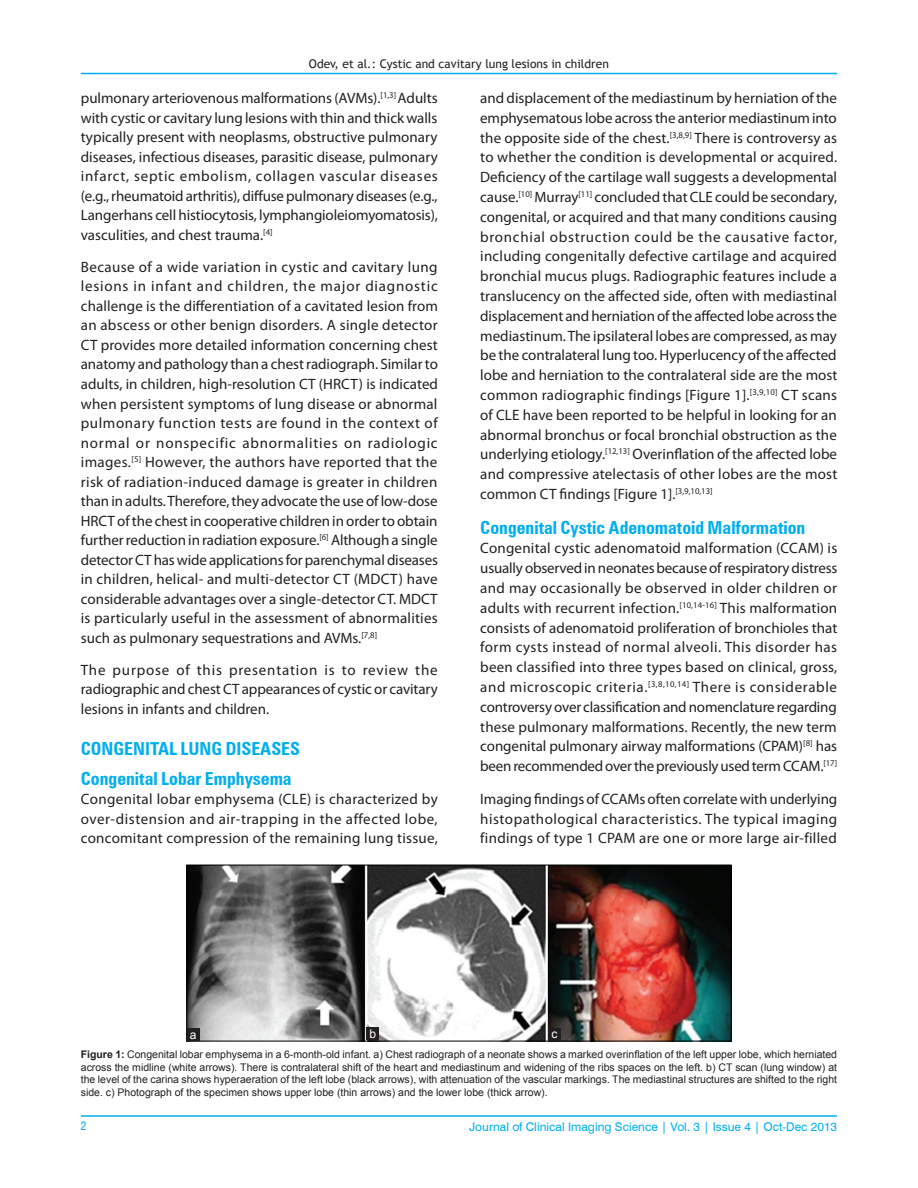
<style>
.page{position:relative;width:918px;height:1188px;background:#fff}
.page>*{position:absolute;margin:0;border:0;box-sizing:border-box;transform-origin:0 0}
.t1{font:700 condensed 18px "Zurich BT";color:#00aeef}
.TX{font:15px/19.8px "Myriad Pro";color:#231f20;text-align:justify}
.VRF{font:12px "Swiss 721 BT";color:#00aeef}
.t2{font:12px "Trebuchet MS";color:#231f20}
.LABEL{font:12px "Arial";color:#fff}
.V_FOLIO{font:condensed 12px "Helvetica";color:#00aeef}
.FGC{font:10.5px/12.8px "Arial";color:#231f20;text-align:justify}
.s1{font-weight:700}
</style>
<div class="page">
<hr style="left:81px;top:73px;width:756px;height:1px;background:#00aeef">
<hr style="left:81px;top:1116px;width:756px;height:1px;background:#00aeef">
<img style="left:189px;top:867px;width:540px;height:172px">
<div style="left:187px;top:865px;width:544px;height:176px;border:1px solid #000"></div>
<div style="left:187px;top:1028px;width:13px;height:13px;background:#231f20"></div>
<div style="left:366px;top:1027px;width:13px;height:13px;background:#231f20"></div>
<div style="left:548px;top:1028px;width:13px;height:13px;background:#231f20"></div>
<p class="t2" style="left:309px;top:56px;width:301px">Odev, et al.: Cystic and cavitary lung lesions in children</p>
<p class="TX" style="left:81px;top:88px;width:359px">pulmonary arteriovenous malformations (AVMs).<sup>[1,3]</sup> Adults with cystic or cavitary lung lesions with thin and thick walls typically present with neoplasms, obstructive pulmonary diseases, infectious diseases, parasitic disease, pulmonary infarct, septic embolism, collagen vascular diseases (e.g., rheumatoid arthritis), diffuse pulmonary diseases (e.g., Langerhans cell histiocytosis, lymphangioleiomyomatosis), vasculities, and chest trauma.<sup>[4]</sup></p>
<p class="TX" style="left:81px;top:257px;width:359px">Because of a wide variation in cystic and cavitary lung lesions in infant and children, the major diagnostic challenge is the differentiation of a cavitated lesion from an abscess or other benign disorders. A single detector CT provides more detailed information concerning chest anatomy and pathology than a chest radiograph. Similar to adults, in children, high‑resolution CT (HRCT) is indicated when persistent symptoms of lung disease or abnormal pulmonary function tests are found in the context of normal or nonspecific abnormalities on radiologic images.<sup>[5]</sup> However, the authors have reported that the risk of radiation‑induced damage is greater in children than in adults. Therefore, they advocate the use of low‑dose HRCT of the chest in cooperative children in order to obtain further reduction in radiation exposure.<sup>[6]</sup> Although a single detector CT has wide applications for parenchymal diseases in children, helical‑ and multi‑detector CT (MDCT) have considerable advantages over a single‑detector CT. MDCT is particularly useful in the assessment of abnormalities such as pulmonary sequestrations and AVMs.<sup>[7,8]</sup></p>
<p class="TX" style="left:81px;top:660px;width:359px">The purpose of this presentation is to review the radiographic and chest CT appearances of cystic or cavitary lesions in infants and children.</p>
<h1 class="t1" style="left:81px;top:737px;width:221px">CONGENITAL LUNG DISEASES</h1>
<h2 class="t1" style="left:81px;top:767px;width:212px">Congenital Lobar Emphysema</h2>
<p class="TX" style="left:81px;top:789px;width:359px">Congenital lobar emphysema (CLE) is characterized by over‑distension and air‑trapping in the affected lobe, concomitant compression of the remaining lung tissue,</p>
<p class="TX" style="left:480px;top:88px;width:359px">and displacement of the mediastinum by herniation of the emphysematous lobe across the anterior mediastinum into the opposite side of the chest.<sup>[3,8,9]</sup> There is controversy as to whether the condition is developmental or acquired.<br>Deficiency of the cartilage wall suggests a developmental cause.<sup>[10]</sup> Murray<sup>[11]</sup> concluded that CLE could be secondary, congenital, or acquired and that many conditions causing bronchial obstruction could be the causative factor, including congenitally defective cartilage and acquired bronchial mucus plugs. Radiographic features include a translucency on the affected side, often with mediastinal displacement and herniation of the affected lobe across the mediastinum. The ipsilateral lobes are compressed, as may be the contralateral lung too. Hyperlucency of the affected lobe and herniation to the contralateral side are the most common radiographic findings [Figure 1].<sup>[3,9,10]</sup> CT scans of CLE have been reported to be helpful in looking for an abnormal bronchus or focal bronchial obstruction as the underlying etiology.<sup>[12,13]</sup> Overinflation of the affected lobe and compressive atelectasis of other lobes are the most common CT findings [Figure 1].<sup>[3,9,10,13]</sup></p>
<h2 class="t1" style="left:480px;top:516px;width:327px">Congenital Cystic Adenomatoid Malformation</h2>
<p class="TX" style="left:480px;top:538px;width:359px">Congenital cystic adenomatoid malformation (CCAM) is usually observed in neonates because of respiratory distress and may occasionally be observed in older children or adults with recurrent infection.<sup>[10,14‑16]</sup> This malformation consists of adenomatoid proliferation of bronchioles that form cysts instead of normal alveoli. This disorder has been classified into three types based on clinical, gross, and microscopic criteria.<sup>[3,8,10,14]</sup> There is considerable controversy over classification and nomenclature regarding these pulmonary malformations. Recently, the new term congenital pulmonary airway malformations (CPAM)<sup>[8]</sup> has been recommended over the previously used term CCAM.<sup>[17]</sup></p>
<p class="TX" style="left:480px;top:789px;width:359px">Imaging findings of CCAMs often correlate with underlying histopathological characteristics. The typical imaging findings of type 1 CPAM are one or more large air‑filled</p>
<p class="LABEL" style="left:190px;top:1027px;width:8px">a</p>
<p class="LABEL" style="left:370px;top:1026px;width:8px">b</p>
<p class="LABEL" style="left:552px;top:1026px;width:7px">c</p>
<p class="FGC" style="left:81px;top:1048px;width:758px"><span class="s1">Figure 1:</span> Congenital lobar emphysema in a 6-month-old infant. a) Chest radiograph of a neonate shows a marked overinflation of the left upper lobe, which herniated across the midline (white arrows). There is contralateral shift of the heart and mediastinum and widening of the ribs spaces on the left. b) CT scan (lung window) at the level of the carina shows hyperaeration of the left lobe (black arrows), with attenuation of the vascular markings. The mediastinal structures are shifted to the right side. c) Photograph of the specimen shows upper lobe (thin arrows) and the lower lobe (thick arrow).</p>
<p class="V_FOLIO" style="left:81px;top:1119px;width:7px">2</p>
<p class="VRF" style="left:469px;top:1119px;width:370px">Journal of Clinical Imaging Science | Vol. 3 | Issue 4 | Oct-Dec 2013</p>
</div>
